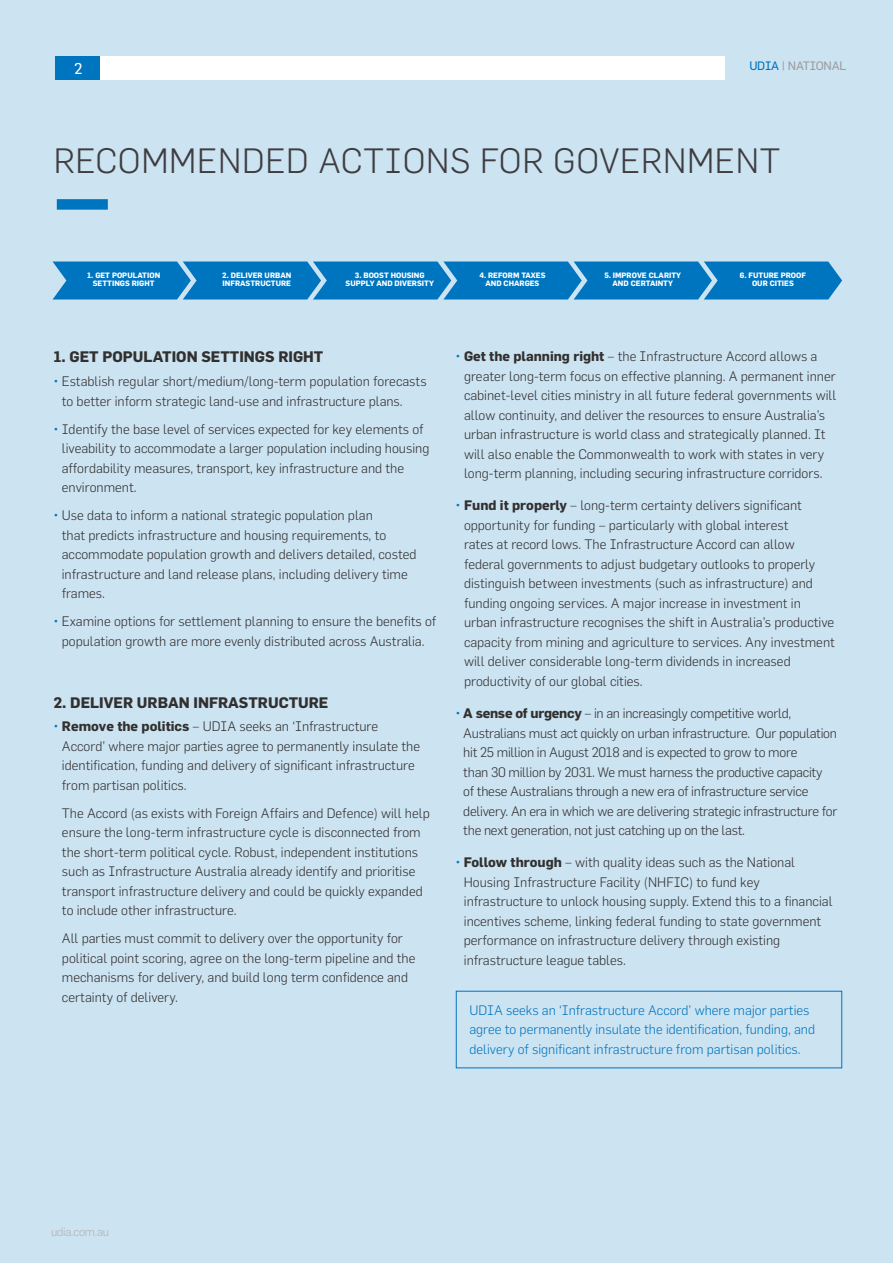
<style>
.page{position:relative;width:893px;height:1263px;background:#cce3f2}
.page>*{position:absolute;margin:0;border:0;box-sizing:border-box;transform-origin:0 0}
.t1{font:300 34.5px "Flama";letter-spacing:.02em;color:#3e3d40}
.t2{font:15.3px "Flama Basic";color:#fff}
.t3{font:700 15px "Flama";color:#32302f}
.t4{font:300 13.5px/19.5px "Flama";color:#32302f}
.t5{font:300 13.5px/19.5px "Flama";letter-spacing:-.02em;color:#32302f}
.t6{font:300 13.5px/19.5px "Flama";color:#0075bf}
.t7{font:12px "Flama Basic";letter-spacing:-.02em;color:#9c9e9f}
.t8{font:300 12px "Flama";letter-spacing:-.02em;color:#b1b3b4}
.t9{font:700 7.65px/8.4px "Flama";color:#fff;text-align:center}
.s1{color:#0075bf}
.s2{font-weight:700}
</style>
<div class="page">
<div style="left:100px;top:56px;width:624px;height:24px;background:#fff"></div>
<div style="left:55px;top:56px;width:45px;height:24px;background:#0075bf"></div>
<div style="left:57px;top:199px;width:51px;height:11px;background:#0075bf"></div>
<div style="left:456px;top:991px;width:386px;height:77px;border:1px solid #0075bf"></div>
<svg style="left:53px;top:261px;width:789px;height:38px;background:#0d7cc2"></svg>
<p class="t2" style="left:74px;top:59px;width:10px">2</p>
<p class="t7" style="left:749px;top:58px;width:98px"><span class="s1">UDIA</span> | NATIONAL</p>
<h1 class="t1" style="left:54px;top:140px;width:728px">RECOMMENDED ACTIONS FOR GOVERNMENT</h1>
<p class="t9" style="left:87px;top:271px;width:75px">1. GET POPULATION<br>SETTINGS RIGHT</p>
<p class="t9" style="left:222px;top:271px;width:71px;text-align:left">2. DELIVER URBAN<br>INFRASTRUCTURE</p>
<p class="t9" style="left:345px;top:271px;width:90px">3. BOOST HOUSING<br>SUPPLY AND DIVERSITY</p>
<p class="t9" style="left:479px;top:271px;width:68px">4. REFORM TAXES<br>AND CHARGES</p>
<p class="t9" style="left:604px;top:271px;width:78px">5. IMPROVE CLARITY<br>AND CERTAINTY</p>
<p class="t9" style="left:740px;top:271px;width:68px">6. FUTURE PROOF<br>OUR CITIES</p>
<p class="t3" style="left:53px;top:348px;width:271px">1. GET POPULATION SETTINGS RIGHT</p>
<p class="t4" style="left:62px;top:371px;width:366px;text-indent:-8px"><span class="s1">•</span> Establish regular short/medium/long-term population forecasts to better inform strategic land-use and infrastructure plans.</p>
<p class="t4" style="left:62px;top:419px;width:369px;text-indent:-8px"><span class="s1">•</span> Identify the base level of services expected for key elements of liveability to accommodate a larger population including housing affordability measures, transport, key infrastructure and the environment.</p>
<p class="t4" style="left:62px;top:505px;width:356px;text-indent:-8px"><span class="s1">•</span> Use data to inform a national strategic population plan<br>that predicts infrastructure and housing requirements, to accommodate population growth and delivers detailed, costed infrastructure and land release plans, including delivery time frames.</p>
<p class="t4" style="left:53px;top:611px;width:384px;text-align:center"><span class="s1">•</span> Examine options for settlement planning to ensure the benefits of population growth are more evenly distributed across Australia.</p>
<p class="t3" style="left:53px;top:693px;width:277px">2. DELIVER URBAN INFRASTRUCTURE</p>
<p class="t4" style="left:62px;top:717px;width:360px;text-indent:-9px"><span class="s1">•</span> <span class="s2">Remove the politics</span> – UDIA seeks an ‘Infrastructure Accord’ where major parties agree to permanently insulate the identification, funding and delivery of significant infrastructure from partisan politics.</p>
<p class="t4" style="left:62px;top:803px;width:369px">The Accord (as exists with Foreign Affairs and Defence) will help ensure the long-term infrastructure cycle is disconnected from the short-term political cycle. Robust, independent institutions such as Infrastructure Australia already identify and prioritise transport infrastructure delivery and could be quickly expanded to include other infrastructure.</p>
<p class="t4" style="left:62px;top:929px;width:355px">All parties must commit to delivery over the opportunity for political point scoring, agree on the long-term pipeline and the mechanisms for delivery, and build long term confidence and certainty of delivery.</p>
<p class="t4" style="left:464px;top:346px;width:374px;text-indent:-9px"><span class="s1">•</span> <span class="s2">Get the planning right</span> – the Infrastructure Accord allows a greater long-term focus on effective planning. A permanent inner cabinet-level cities ministry in all future federal governments will allow continuity, and deliver the resources to ensure Australia’s urban infrastructure is world class and strategically planned. It will also enable the Commonwealth to work with states in very long-term planning, including securing infrastructure corridors.</p>
<p class="t4" style="left:464px;top:496px;width:372px;text-indent:-9px"><span class="s1">•</span> <span class="s2">Fund it properly</span> – long-term certainty delivers significant opportunity for funding – particularly with global interest<br>rates at record lows. The Infrastructure Accord can allow federal governments to adjust budgetary outlooks to properly distinguish between investments (such as infrastructure) and funding ongoing services. A major increase in investment in urban infrastructure recognises the shift in Australia’s productive capacity from mining and agriculture to services. Any investment will deliver considerable long-term dividends in increased productivity of our global cities.</p>
<p class="t5" style="left:463px;top:703px;width:375px;text-indent:-8px"><span class="s1">•</span> <span class="s2">A sense of urgency</span> – in an increasingly competitive world, Australians must act quickly on urban infrastructure. Our population hit 25 million in August 2018 and is expected to grow to more<br>than 30 million by 2031. We must harness the productive capacity<br>of these Australians through a new era of infrastructure service delivery. An era in which we are delivering strategic infrastructure for the next generation, not just catching up on the last.</p>
<p class="t4" style="left:464px;top:852px;width:370px;text-indent:-8px"><span class="s1">•</span> <span class="s2">Follow through</span> – with quality ideas such as the National Housing Infrastructure Facility (NHFIC) to fund key infrastructure to unlock housing supply. Extend this to a financial incentives scheme, linking federal funding to state government performance on infrastructure delivery through existing infrastructure league tables.</p>
<p class="t6" style="left:469px;top:1000px;width:347px">UDIA seeks an ‘Infrastructure Accord’ where major parties agree to permanently insulate the identification, funding, and delivery of significant infrastructure from partisan politics.</p>
<p class="t8" style="left:51px;top:1224px;width:60px">udia.com.au</p>
</div>
